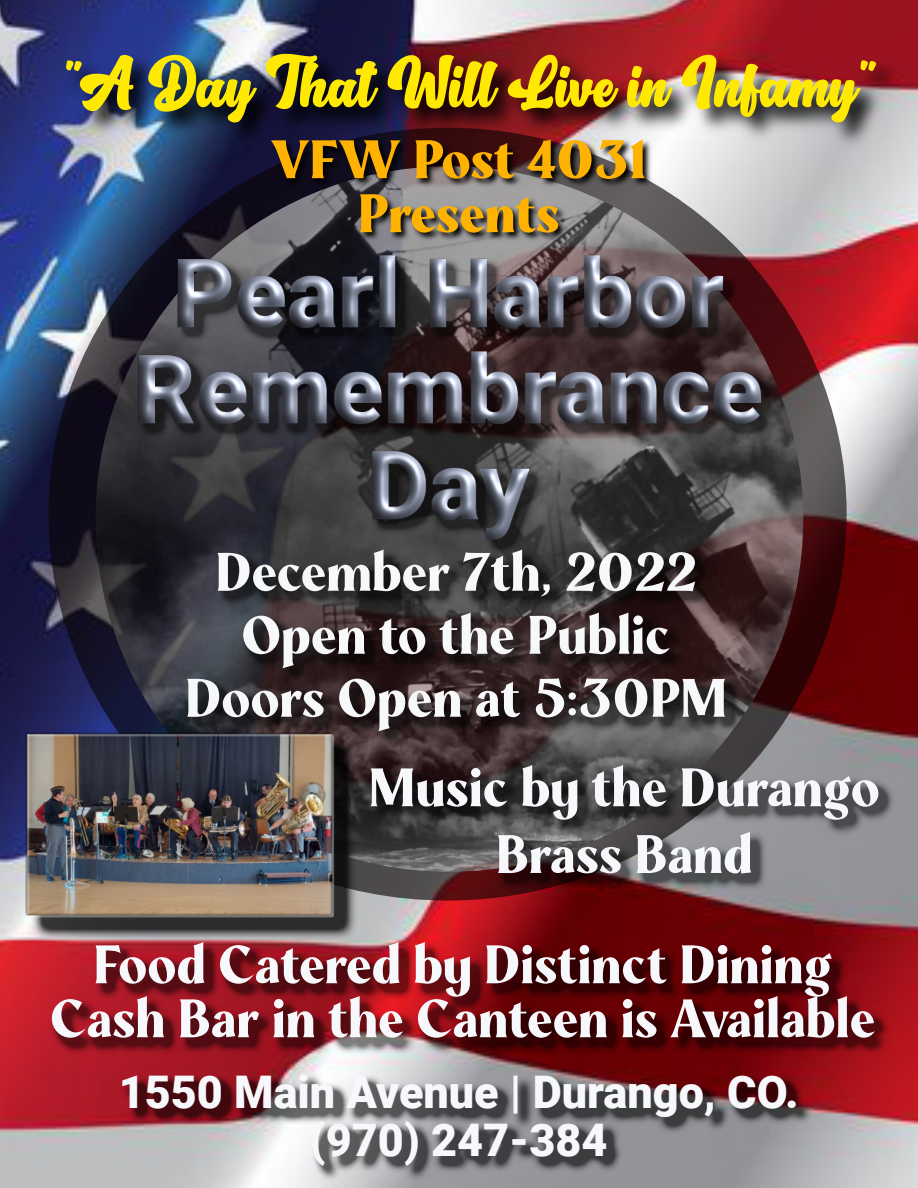
<style>
.page{position:relative;width:918px;height:1188px;background:#fff}
.page>*{position:absolute;margin:0;border:0;box-sizing:border-box;transform-origin:0 0}
.t1{font:72px "Oh Chewy";color:#ffe900}
.t2{font:900 54px/66.8px "Mondia";color:#f7f8fc;text-align:center}
.t3{font:900 54px/63px "Mondia";color:#f7f8f9;text-align:center}
.t4{font:900 54px/54px "Mondia Extra";color:#ffb300;text-align:center}
.t5{font:900 45px/48px "Roboto";color:#f7f8fc;text-align:center}
</style>
<div class="page">
<img style="left:0;top:0;width:918px;height:1188px">
<div style="left:49px;top:128px;width:798px;height:773px;background:#0a0404;border-radius:50%;opacity:.63"></div>
<img style="left:96px;top:166px;width:707px;height:706px;border-radius:50%">
<img style="left:26px;top:733px;width:333px;height:209px">
<img style="left:138px;top:149px;width:639px;height:407px">
<img style="left:62px;top:49px;width:840px;height:100px">
<img style="left:185px;top:548px;width:556px;height:200px">
<img style="left:369px;top:764px;width:527px;height:127px">
<img style="left:50px;top:940px;width:840px;height:115px">
<img style="left:120px;top:1072px;width:692px;height:110px">
<h1 class="t1" style="left:62px;top:50px;width:813px">"A Day That Will Live in Infamy"</h1>
<p class="t4" style="left:271px;top:138px;width:378px">VFW Post 4031<br>Presents</p>
<p class="t3" style="left:185px;top:546px;width:543px">December 7th, 2022<br>Open to the Public<br>Doors Open at 5:30PM</p>
<p class="t2" style="left:369px;top:759px;width:513px">Music by the Durango<br>Brass Band</p>
<p class="t2" style="left:50px;top:943px;width:827px;line-height:54px">Food Catered by Distinct Dining<br>Cash Bar in the Canteen is Available</p>
<p class="t5" style="left:119px;top:1073px;width:682px">1550 Main Avenue | Durango, CO. (970) 247-384</p>
</div>
